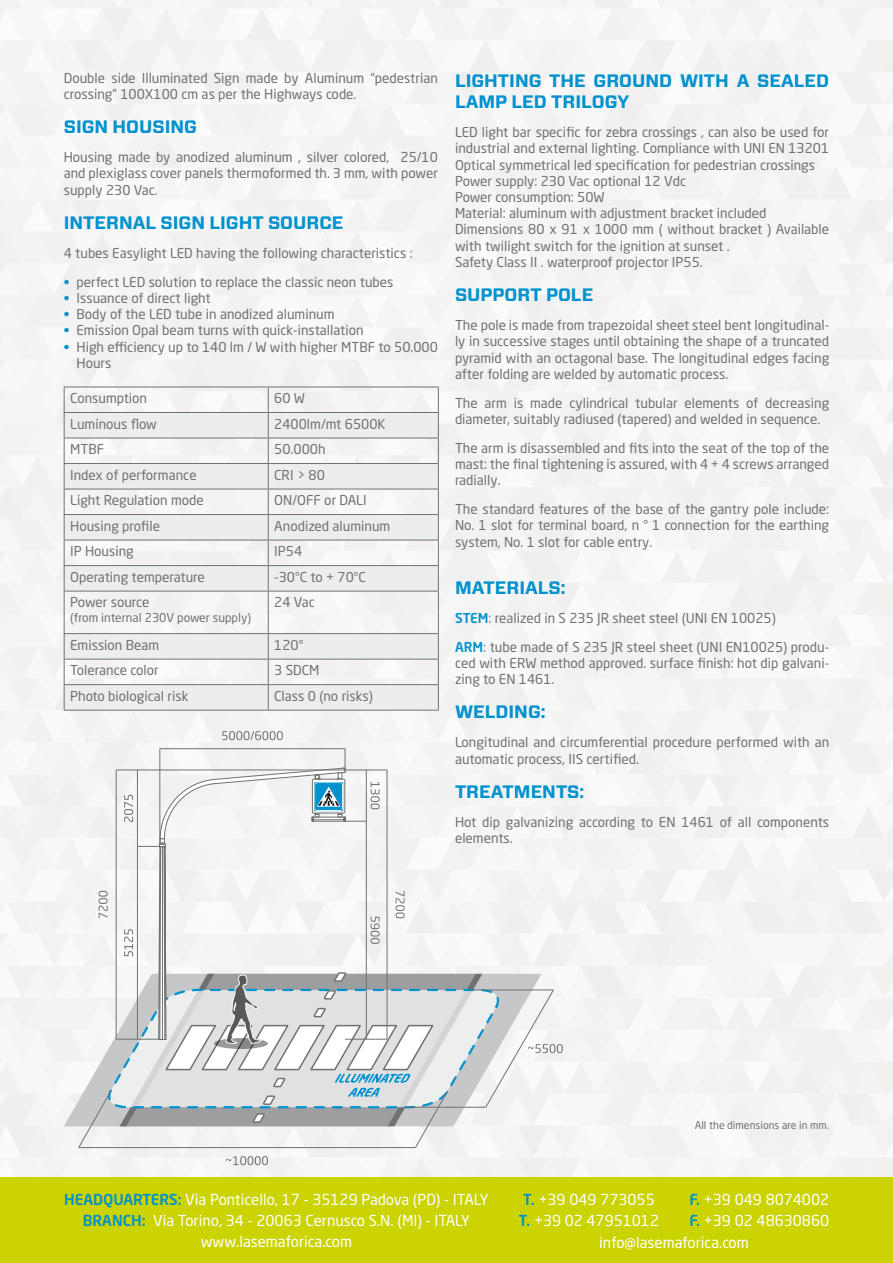
<style>
.page{position:relative;width:893px;height:1263px;background:#fff}
.page>*{position:absolute;margin:0;border:0;box-sizing:border-box;transform-origin:0 0}
.t1{font:700 18px/21.6px "Vitesse Sans";color:#0092cf}
.t2{font:15px "Neo Sans Std";color:#fff}
.t3{font:13.5px/16.2px "Neo Sans Std";color:#707172}
.t4{font:12px "Neo Sans Std";color:#707172}
.t5{font:10.5px "Neo Sans Std";color:#707172}
.s1{font-weight:500;color:#0092cf}
</style>
<div class="page">
<div style="left:0;top:0;width:893px;height:1178px;background:#f5f4f4"></div>
<div style="left:0;top:1178px;width:893px;height:85px;background:#cbd300"></div>
<svg style="left:65px;top:413px;width:373px;height:297px;fill:#eceded"></svg>
<hr style="left:64px;top:387px;width:204px;height:1px;background:#707172">
<hr style="left:268px;top:387px;width:171px;height:1px;background:#707172">
<hr style="left:64px;top:412px;width:204px;height:1px;background:#707172">
<hr style="left:268px;top:412px;width:171px;height:1px;background:#707172">
<hr style="left:64px;top:438px;width:204px;height:1px;background:#707172">
<hr style="left:268px;top:438px;width:171px;height:1px;background:#707172">
<hr style="left:64px;top:463px;width:204px;height:1px;background:#707172">
<hr style="left:268px;top:463px;width:171px;height:1px;background:#707172">
<hr style="left:64px;top:489px;width:204px;height:1px;background:#707172">
<hr style="left:268px;top:489px;width:171px;height:1px;background:#707172">
<hr style="left:64px;top:514px;width:204px;height:1px;background:#707172">
<hr style="left:268px;top:514px;width:171px;height:1px;background:#707172">
<hr style="left:64px;top:540px;width:204px;height:1px;background:#707172">
<hr style="left:268px;top:540px;width:171px;height:1px;background:#707172">
<hr style="left:64px;top:565px;width:204px;height:1px;background:#707172">
<svg style="left:64px;top:387px;width:1px;height:204px"></svg>
<hr style="left:268px;top:565px;width:171px;height:1px;background:#707172">
<svg style="left:268px;top:387px;width:1px;height:204px"></svg>
<svg style="left:438px;top:387px;width:1px;height:204px"></svg>
<hr style="left:64px;top:591px;width:204px;height:1px;background:#707172">
<hr style="left:64px;top:591px;width:1px;height:42px;background:#707172">
<hr style="left:268px;top:591px;width:171px;height:1px;background:#707172">
<hr style="left:268px;top:591px;width:1px;height:42px;background:#707172">
<hr style="left:438px;top:591px;width:1px;height:42px;background:#707172">
<hr style="left:64px;top:633px;width:204px;height:1px;background:#707172">
<hr style="left:268px;top:633px;width:171px;height:1px;background:#707172">
<hr style="left:64px;top:659px;width:204px;height:1px;background:#707172">
<hr style="left:268px;top:659px;width:171px;height:1px;background:#707172">
<hr style="left:64px;top:684px;width:204px;height:1px;background:#707172">
<svg style="left:64px;top:634px;width:1px;height:76px"></svg>
<hr style="left:268px;top:684px;width:171px;height:1px;background:#707172">
<svg style="left:268px;top:634px;width:1px;height:76px"></svg>
<svg style="left:438px;top:634px;width:1px;height:76px"></svg>
<hr style="left:64px;top:710px;width:204px;height:1px;background:#707172">
<hr style="left:268px;top:710px;width:171px;height:1px;background:#707172">
<svg style="left:64px;top:974px;width:56px;height:152px;fill:#f5f4f4"></svg>
<svg style="left:101px;top:988px;width:19px;height:121px"></svg>
<svg style="left:78px;top:1090px;width:34px;height:58px"></svg>
<hr style="left:79px;top:1147px;width:336px;height:1px;background:#707172">
<svg style="left:226px;top:1156px;width:42px;height:9px"></svg>
<div style="left:158px;top:767px;width:188px;height:205px;background:#f5f4f4"></div>
<svg style="left:99px;top:891px;width:9px;height:27px"></svg>
<svg style="left:395px;top:891px;width:10px;height:27px"></svg>
<hr style="left:116px;top:770px;width:229px;height:1px;background:#707172">
<hr style="left:160px;top:748px;width:185px;height:1px;background:#707172">
<svg style="left:138px;top:846px;width:22px;height:1px"></svg>
<hr style="left:345px;top:770px;width:42px;height:1px;background:#707172">
<hr style="left:116px;top:1039px;width:43px;height:1px;background:#707172">
<hr style="left:137px;top:770px;width:1px;height:77px;background:#707172">
<hr style="left:137px;top:846px;width:1px;height:193px;background:#707172">
<hr style="left:116px;top:770px;width:1px;height:269px;background:#707172">
<hr style="left:366px;top:821px;width:1px;height:218px;background:#707172">
<hr style="left:387px;top:770px;width:1px;height:269px;background:#707172">
<hr style="left:160px;top:749px;width:1px;height:95px;background:#707172">
<svg style="left:312px;top:749px;width:68px;height:73px"></svg>
<svg style="left:124px;top:795px;width:9px;height:27px"></svg>
<svg style="left:124px;top:929px;width:9px;height:27px"></svg>
<svg style="left:222px;top:731px;width:61px;height:9px"></svg>
<svg style="left:371px;top:916px;width:9px;height:28px"></svg>
<svg style="left:120px;top:972px;width:443px;height:176px"></svg>
<p class="t3" style="left:64px;top:69px;width:376px">Double side Illuminated Sign made by Aluminum “pedestrian crossing” 100X100 cm as per the Highways code.</p>
<h1 class="t1" style="left:64px;top:116px;width:135px">SIGN HOUSING</h1>
<p class="t3" style="left:64px;top:149px;width:376px;text-align:justify">Housing made by anodized aluminum , silver colored, 25/10 and plexiglass cover panels thermoformed th. 3 mm, with power supply 230 Vac.</p>
<h1 class="t1" style="left:64px;top:212px;width:281px">INTERNAL SIGN LIGHT SOURCE</h1>
<p class="t3" style="left:64px;top:245px;width:350px">4 tubes Easylight LED having the following characteristics :</p>
<p class="t3" style="left:64px;top:274px;width:331px"><span class="s1">•</span> perfect LED solution to replace the classic neon tubes</p>
<p class="t3" style="left:64px;top:290px;width:148px"><span class="s1">•</span> Issuance of direct light</p>
<p class="t3" style="left:64px;top:306px;width:272px"><span class="s1">•</span> Body of the LED tube in anodized aluminum</p>
<p class="t3" style="left:64px;top:322px;width:301px"><span class="s1">•</span> Emission Opal beam turns with quick-installation</p>
<p class="t3" style="left:77px;top:338px;width:363px;text-indent:-13px"><span class="s1">•</span> High efficiency up to 140 lm / W with higher MTBF to 50.000<br>Hours</p>
<p class="t3" style="left:70px;top:390px;width:78px">Consumption</p>
<p class="t3" style="left:274px;top:390px;width:32px">60 W</p>
<p class="t3" style="left:70px;top:416px;width:88px">Luminous flow</p>
<p class="t3" style="left:274px;top:416px;width:113px">2400lm/mt 6500K</p>
<p class="t3" style="left:70px;top:441px;width:35px">MTBF</p>
<p class="t3" style="left:274px;top:441px;width:53px">50.000h</p>
<p class="t3" style="left:70px;top:467px;width:128px">Index of performance</p>
<p class="t3" style="left:274px;top:467px;width:52px">CRI &gt; 80</p>
<p class="t3" style="left:70px;top:492px;width:135px">Light Regulation mode</p>
<p class="t3" style="left:274px;top:492px;width:94px">ON/OFF or DALI</p>
<p class="t3" style="left:70px;top:518px;width:91px">Housing profile</p>
<p class="t3" style="left:274px;top:518px;width:118px">Anodized aluminum</p>
<p class="t3" style="left:70px;top:543px;width:65px">IP Housing</p>
<p class="t3" style="left:274px;top:543px;width:29px">IP54</p>
<p class="t3" style="left:70px;top:569px;width:136px">Operating temperature</p>
<p class="t3" style="left:274px;top:569px;width:93px">-30°C to + 70°C</p>
<p class="t3" style="left:70px;top:594px;width:81px">Power source</p>
<p class="t4" style="left:70px;top:610px;width:182px">(from internal 230V power supply)</p>
<p class="t3" style="left:274px;top:594px;width:42px">24 Vac</p>
<p class="t3" style="left:70px;top:637px;width:91px">Emission Beam</p>
<p class="t3" style="left:274px;top:637px;width:31px">120°</p>
<p class="t3" style="left:70px;top:662px;width:90px">Tolerance color</p>
<p class="t3" style="left:274px;top:662px;width:47px">3 SDCM</p>
<p class="t3" style="left:70px;top:688px;width:120px">Photo biological risk</p>
<p class="t3" style="left:274px;top:688px;width:100px">Class 0 (no risks)</p>
<h1 class="t1" style="left:455px;top:70px;width:376px">LIGHTING THE GROUND WITH A SEALED<br>LAMP LED TRILOGY</h1>
<p class="t3" style="left:455px;top:124px;width:376px">LED light bar specific for zebra crossings , can also be used for industrial and external lighting. Compliance with UNI EN 13201<br>Optical symmetrical led specification for pedestrian crossings Power supply: 230 Vac optional 12 Vdc<br>Power consumption: 50W<br>Material: aluminum with adjustment bracket included Dimensions 80 x 91 x 1000 mm ( without bracket ) Available with twilight switch for the ignition at sunset .<br>Safety Class II . waterproof projector IP55.</p>
<h1 class="t1" style="left:455px;top:284px;width:140px">SUPPORT POLE</h1>
<p class="t3" style="left:455px;top:317px;width:376px;text-align:justify">The pole is made from trapezoidal sheet steel bent longitudinal&shy;ly in successive stages until obtaining the shape of a truncated pyramid with an octagonal base. The longitudinal edges facing after folding are welded by automatic process.</p>
<p class="t3" style="left:455px;top:394px;width:376px">The arm is made cylindrical tubular elements of decreasing diameter, suitably radiused (tapered) and welded in sequence.</p>
<p class="t3" style="left:455px;top:440px;width:376px;text-align:justify">The arm is disassembled and fits into the seat of the top of the mast: the final tightening is assured, with 4 + 4 screws arranged radially.</p>
<p class="t3" style="left:455px;top:501px;width:376px;text-align:justify">The standard features of the base of the gantry pole include:<br>No. 1 slot for terminal board, n ° 1 connection for the earthing system, No. 1 slot for cable entry.</p>
<h1 class="t1" style="left:455px;top:577px;width:112px">MATERIALS:</h1>
<p class="t3" style="left:455px;top:603px;width:376px;line-height:29px"><span class="s1">STEM</span>: realized in S 235 JR sheet steel (UNI EN 10025)<br><span class="s1">ARM</span>: tube made of S 235 JR steel sheet (UNI EN10025) produ-</p>
<p class="t3" style="left:455px;top:655px;width:376px">ced with ERW method approved. surface finish: hot dip galvani&shy;zing to EN 1461.</p>
<h1 class="t1" style="left:455px;top:702px;width:92px">WELDING:</h1>
<p class="t3" style="left:455px;top:734px;width:376px">Longitudinal and circumferential procedure performed with an automatic process, IIS certified.</p>
<h1 class="t1" style="left:455px;top:781px;width:131px">TREATMENTS:</h1>
<p class="t3" style="left:455px;top:814px;width:376px">Hot dip galvanizing according to EN 1461 of all components elements.</p>
<p class="t5" style="left:695px;top:1118px;width:136px">All the dimensions are in mm.</p>
<p class="t2" style="left:64px;top:1190px;width:426px"><span class="s1">HEADQUARTERS:</span> Via Ponticello, 17 - 35129 Padova (PD) - ITALY</p>
<p class="t2" style="left:201px;top:1233px;width:153px">www.lasemaforica.com</p>
<p class="t2" style="left:83px;top:1211px;width:389px"><span class="s1">BRANCH:</span> Via Torino, 34 - 20063 Cernusco S.N. (MI) - ITALY</p>
<p class="t2" style="left:689px;top:1190px;width:141px"><span class="s1">F.</span> +39 049 8074002</p>
<p class="t2" style="left:599px;top:1233px;width:151px">info@lasemaforica.com</p>
<p class="t2" style="left:523px;top:1190px;width:133px"><span class="s1">T.</span> +39 049 773055</p>
<p class="t2" style="left:689px;top:1211px;width:141px"><span class="s1">F.</span> +39 02 48630860</p>
<p class="t2" style="left:519px;top:1211px;width:142px"><span class="s1">T.</span> +39 02 47951012</p>
</div>
